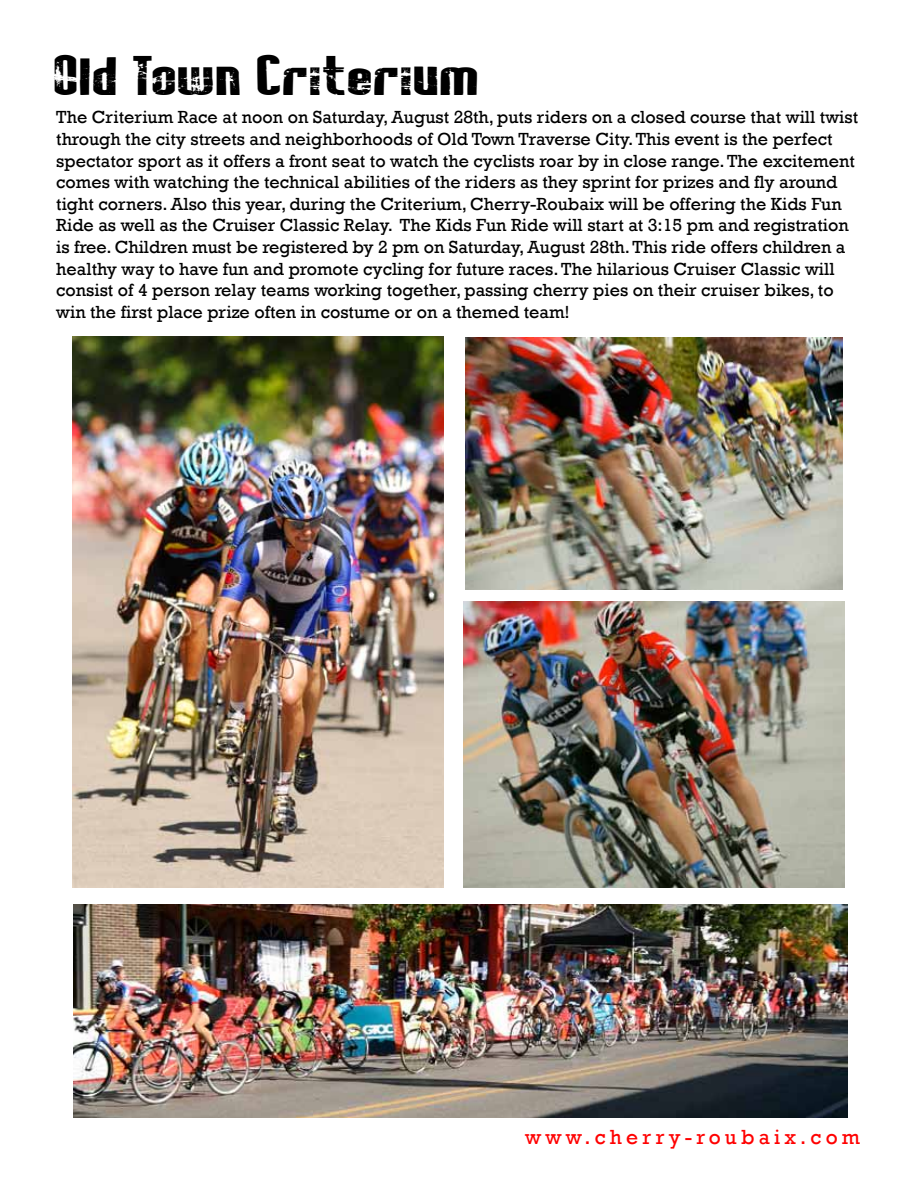
<style>
.page{position:relative;width:918px;height:1188px;background:#fff}
.page>*{position:absolute;margin:0;border:0;box-sizing:border-box;transform-origin:0 0}
.t1{font:21px "Rockwell";letter-spacing:.2em;color:#f00}
.t2{font:18px/21.6px "Rockwell";color:#000}
.t3{font:18px "Rockit";color:#000;scale:1.81 1}
</style>
<div class="page">
<img style="left:72px;top:336px;width:371px;height:552px">
<img style="left:465px;top:338px;width:378px;height:251px">
<img style="left:464px;top:602px;width:380px;height:286px">
<img style="left:74px;top:904px;width:774px;height:214px">
<p class="t3" style="left:54px;top:79px;width:237px">Old Town Criterium</p>
<p class="t2" style="left:56px;top:107px;width:803px">The Criterium Race at noon on Saturday, August 28th, puts riders on a closed course that will twist through the city streets and neighborhoods of Old Town Traverse City. This event is the perfect spectator sport as it offers a front seat to watch the cyclists roar by in close range. The excitement comes with watching the technical abilities of the riders as they sprint for prizes and fly around tight corners. Also this year, during the Criterium, Cherry-Roubaix will be offering the Kids Fun Ride as well as the Cruiser Classic Relay. The Kids Fun Ride will start at 3:15 pm and registration is free. Children must be registered by 2 pm on Saturday, August 28th. This ride offers children a healthy way to have fun and promote cycling for future races. The hilarious Cruiser Classic will consist of 4 person relay teams working together, passing cherry pies on their cruiser bikes, to win the first place prize often in costume or on a themed team!</p>
<p class="t1" style="left:525px;top:1125px;width:337px">www.cherry-roubaix.com</p>
</div>
